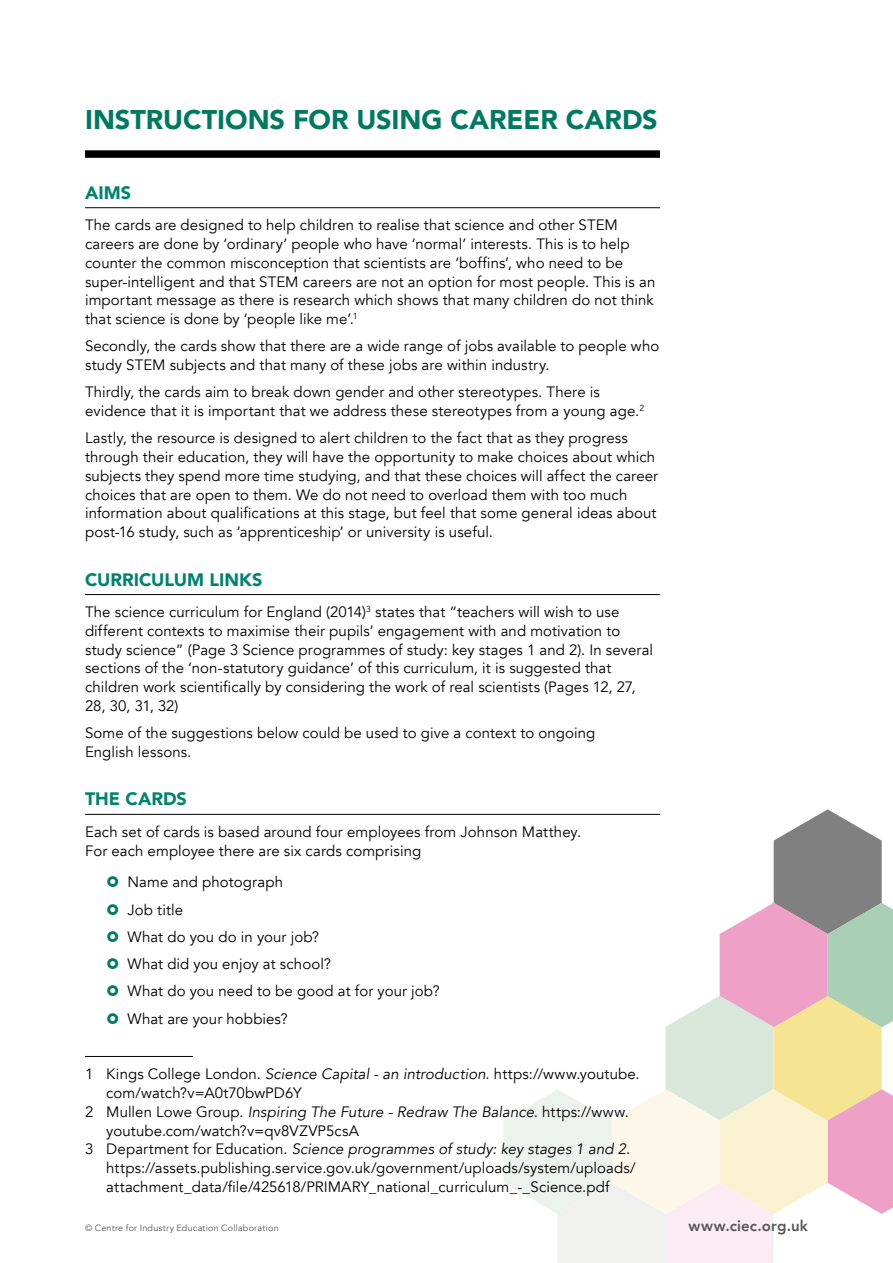
<style>
.page{position:relative;width:893px;height:1263px;background:#fff}
.page>*{position:absolute;margin:0;border:0;box-sizing:border-box;transform-origin:0 0}
.t1{font:900 27px "Avenir";letter-spacing:-.005em;color:#007961}
.t2{font:900 18px "Avenir";color:#00836e}
.t3{font:15px/18.8px "Avenir";letter-spacing:.005em;color:#000}
.t4{font:italic 15px "Avenir";letter-spacing:.005em;color:#000}
.t5{font:800 15px "Avenir";letter-spacing:.015em;color:#575756}
.t6{font:9px "Avenir";letter-spacing:.025em;color:#575756}
.s1{font-style:italic}
.s2{font-style:normal}
</style>
<div class="page">
<svg style="left:504px;top:809px;width:389px;height:454px"></svg>
<div style="left:85px;top:150px;width:575px;height:8px;background:#000"></div>
<hr style="left:85px;top:207px;width:575px;height:1px;background:#000">
<hr style="left:85px;top:594px;width:575px;height:1px;background:#000">
<hr style="left:85px;top:814px;width:575px;height:1px;background:#000">
<hr style="left:85px;top:1056px;width:108px;height:1px;background:#000">
<h1 class="t1" style="left:85px;top:97px;width:574px">INSTRUCTIONS FOR USING CAREER CARDS</h1>
<p class="t2" style="left:85px;top:177px;width:48px">AIMS</p>
<p class="t3" style="left:85px;top:216px;width:572px">The cards are designed to help children to realise that science and other STEM careers are done by ‘ordinary’ people who have ‘normal’ interests. This is to help counter the common misconception that scientists are ‘boffins’, who need to be super-intelligent and that STEM careers are not an option for most people. This is an important message as there is research which shows that many children do not think that science is done by ‘people like me’.<sup>1</sup></p>
<p class="t3" style="left:85px;top:337px;width:576px">Secondly, the cards show that there are a wide range of jobs available to people who study STEM subjects and that many of these jobs are within industry.</p>
<p class="t3" style="left:85px;top:383px;width:561px">Thirdly, the cards aim to break down gender and other stereotypes. There is evidence that it is important that we address these stereotypes from a young age.<sup>2</sup></p>
<p class="t3" style="left:85px;top:429px;width:575px">Lastly, the resource is designed to alert children to the fact that as they progress through their education, they will have the opportunity to make choices about which subjects they spend more time studying, and that these choices will affect the career choices that are open to them. We do not need to overload them with too much information about qualifications at this stage, but feel that some general ideas about post-16 study, such as ‘apprenticeship’ or university is useful.</p>
<p class="t2" style="left:85px;top:564px;width:179px">CURRICULUM LINKS</p>
<p class="t3" style="left:85px;top:603px;width:570px">The science curriculum for England (2014)<sup>3</sup> states that “teachers will wish to use different contexts to maximise their pupils’ engagement with and motivation to study science” (Page 3 Science programmes of study: key stages 1 and 2). In several sections of the ‘non-statutory guidance’ of this curriculum, it is suggested that children work scientifically by considering the work of real scientists (Pages 12, 27, 28, 30, 31, 32)</p>
<p class="t3" style="left:85px;top:724px;width:512px">Some of the suggestions below could be used to give a context to ongoing<br>English lessons.</p>
<p class="t2" style="left:85px;top:784px;width:103px">THE CARDS</p>
<p class="t3" style="left:85px;top:823px;width:498px">Each set of cards is based around four employees from Johnson Matthey.<br>For each employee there are six cards comprising</p>
<p class="t3" style="left:128px;top:869px;width:314px;line-height:27.3px">Name and photograph<br>Job title<br>What do you do in your job?<br>What did you enjoy at school?<br>What do you need to be good at for your job?<br>What are your hobbies?</p>
<p class="t3" style="left:85px;top:1065px;width:556px">1 Kings College London. <span class="s1">Science Capital - an introduction</span>. https://www.youtube.</p>
<p class="t3" style="left:106px;top:1084px;width:197px">com/watch?v=A0t70bwPD6Y</p>
<p class="t4" style="left:85px;top:1103px;width:545px"><span class="s2">2 Mullen Lowe Group.</span> Inspiring The Future - Redraw The Balance<span class="s2">. https://www.</span></p>
<p class="t3" style="left:106px;top:1121px;width:254px">youtube.com/watch?v=qv8VZVP5csA</p>
<p class="t4" style="left:85px;top:1140px;width:547px"><span class="s2">3 Department for Education.</span> Science programmes of study: key stages 1 and 2<span class="s2">.</span></p>
<p class="t3" style="left:106px;top:1159px;width:531px">https://assets.publishing.service.gov.uk/government/uploads/system/uploads/</p>
<p class="t3" style="left:106px;top:1178px;width:505px">attachment_data/file/425618/PRIMARY_national_curriculum_-_Science.pdf</p>
<p class="t6" style="left:85px;top:1223px;width:195px">© Centre for Industry Education Collaboration</p>
<p class="t5" style="left:689px;top:1214px;width:121px">www.ciec.org.uk</p>
</div>
